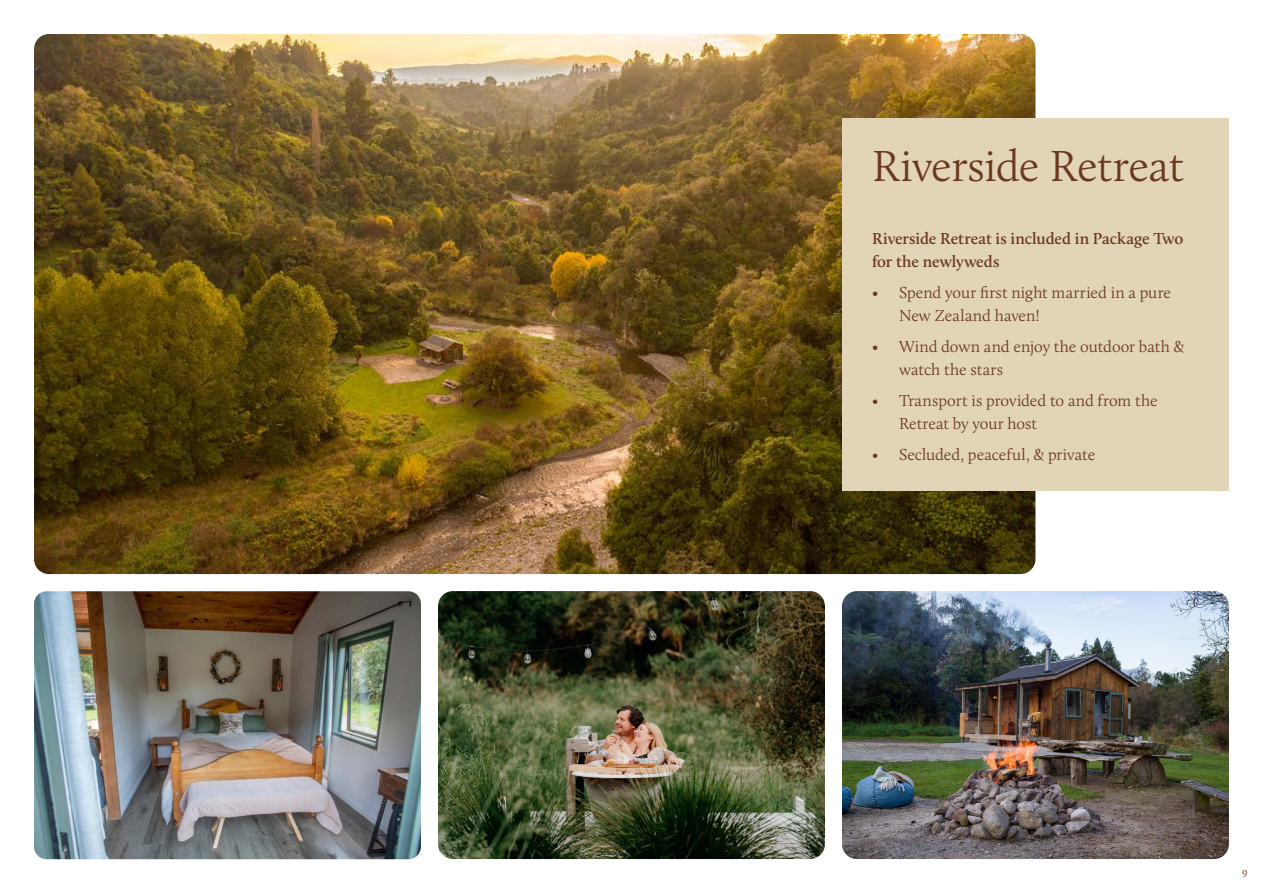
<style>
.page{position:relative;width:1263px;height:893px;background:#fff}
.page>*{position:absolute;margin:0;border:0;box-sizing:border-box;transform-origin:0 0}
.t1{font:300 45px "Calluna";letter-spacing:-.01em;color:#6a381f}
.t2{font:300 16.5px/22.5px "Calluna";color:#6a381f}
.t3{font:600 16.5px/22.5px "Calluna";letter-spacing:-.005em;color:#6a381f}
.t4{font:300 10.5px "Calluna";color:#6a381f}
</style>
<div class="page">
<img style="left:34px;top:591px;width:387px;height:268px">
<img style="left:34px;top:34px;width:1001px;height:540px">
<img style="left:842px;top:591px;width:387px;height:268px">
<img style="left:438px;top:591px;width:387px;height:268px">
<div style="left:842px;top:118px;width:387px;height:372px;background:#e2d4b7"></div>
<h1 class="t1" style="left:872px;top:139px;width:313px">Riverside Retreat</h1>
<p class="t3" style="left:872px;top:227px;width:313px">Riverside Retreat is included in Package Two for the newlyweds</p>
<p class="t2" style="left:899px;top:282px;width:274px;text-indent:-27px">• Spend your first night married in a pure<br>New Zealand haven!</p>
<p class="t2" style="left:899px;top:336px;width:287px;text-indent:-27px">• Wind down and enjoy the outdoor bath &amp; watch the stars</p>
<p class="t2" style="left:899px;top:390px;width:260px;text-indent:-27px">• Transport is provided to and from the<br>Retreat by your host</p>
<p class="t2" style="left:872px;top:444px;width:225px">• Secluded, peaceful, &amp; private</p>
<p class="t4" style="left:1242px;top:867px;width:7px">9</p>
</div>
